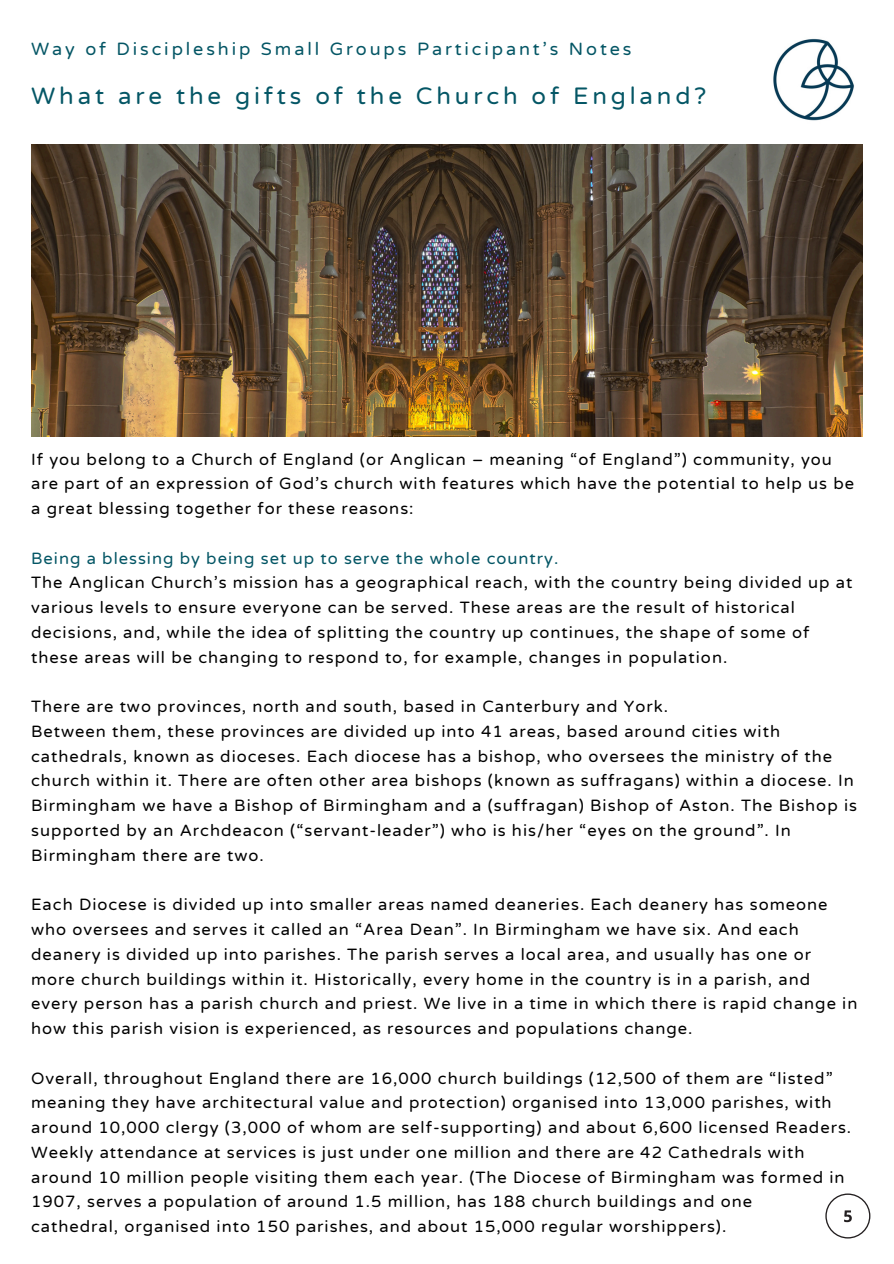
<style>
.page{position:relative;width:894px;height:1264px;background:#fff}
.page>*{position:absolute;margin:0;border:0;box-sizing:border-box;transform-origin:0 0}
.t1{font:24px "Varela Round";letter-spacing:.16em;color:#045665}
.t2{font:18px "Varela Round";letter-spacing:.16em;color:#045665}
.t3{font:16.5px/24.8px "Varela Round";letter-spacing:.06em;color:#000}
.t4{font:16.5px "Varela Round";letter-spacing:.06em;color:#045665}
</style>
<div class="page">
<img style="left:773px;top:38px;width:81px;height:83px">
<img style="left:31px;top:145px;width:831px;height:291px">
<svg style="left:825px;top:1193px;width:45px;height:45px"></svg>
<p class="t2" style="left:31px;top:38px;width:601px">Way of Discipleship Small Groups Participant’s Notes</p>
<p class="t1" style="left:31px;top:82px;width:676px">What are the gifts of the Church of England?</p>
<h1 class="t3" style="left:31px;top:447px;width:824px">If you belong to a Church of England (or Anglican – meaning “of England”) community, you are part of an expression of God’s church with features which have the potential to help us be a great blessing together for these reasons:</h1>
<p class="t4" style="left:31px;top:548px;width:528px">Being a blessing by being set up to serve the whole country.</p>
<p class="t3" style="left:31px;top:570px;width:822px">The Anglican Church’s mission has a geographical reach, with the country being divided up at various levels to ensure everyone can be served. These areas are the result of historical decisions, and, while the idea of splitting the country up continues, the shape of some of these areas will be changing to respond to, for example, changes in population.</p>
<p class="t3" style="left:31px;top:694px;width:638px">There are two provinces, north and south, based in Canterbury and York.</p>
<p class="t3" style="left:31px;top:719px;width:827px">Between them, these provinces are divided up into 41 areas, based around cities with cathedrals, known as dioceses. Each diocese has a bishop, who oversees the ministry of the church within it. There are often other area bishops (known as suffragans) within a diocese. In Birmingham we have a Bishop of Birmingham and a (suffragan) Bishop of Aston. The Bishop is supported by an Archdeacon (“servant-leader”) who is his/her “eyes on the ground”. In Birmingham there are two.</p>
<p class="t3" style="left:31px;top:892px;width:827px">Each Diocese is divided up into smaller areas named deaneries. Each deanery has someone who oversees and serves it called an “Area Dean”. In Birmingham we have six. And each deanery is divided up into parishes. The parish serves a local area, and usually has one or more church buildings within it. Historically, every home in the country is in a parish, and every person has a parish church and priest. We live in a time in which there is rapid change in how this parish vision is experienced, as resources and populations change.</p>
<p class="t3" style="left:31px;top:1065px;width:821px">Overall, throughout England there are 16,000 church buildings (12,500 of them are “listed” meaning they have architectural value and protection) organised into 13,000 parishes, with around 10,000 clergy (3,000 of whom are self-supporting) and about 6,600 licensed Readers.<br>Weekly attendance at services is just under one million and there are 42 Cathedrals with around 10 million people visiting them each year. (The Diocese of Birmingham was formed in 1907, serves a population of around 1.5 million, has 188 church buildings and one</p>
<p class="t3" style="left:31px;top:1214px;width:696px">cathedral, organised into 150 parishes, and about 15,000 regular worshippers).</p>
</div>
